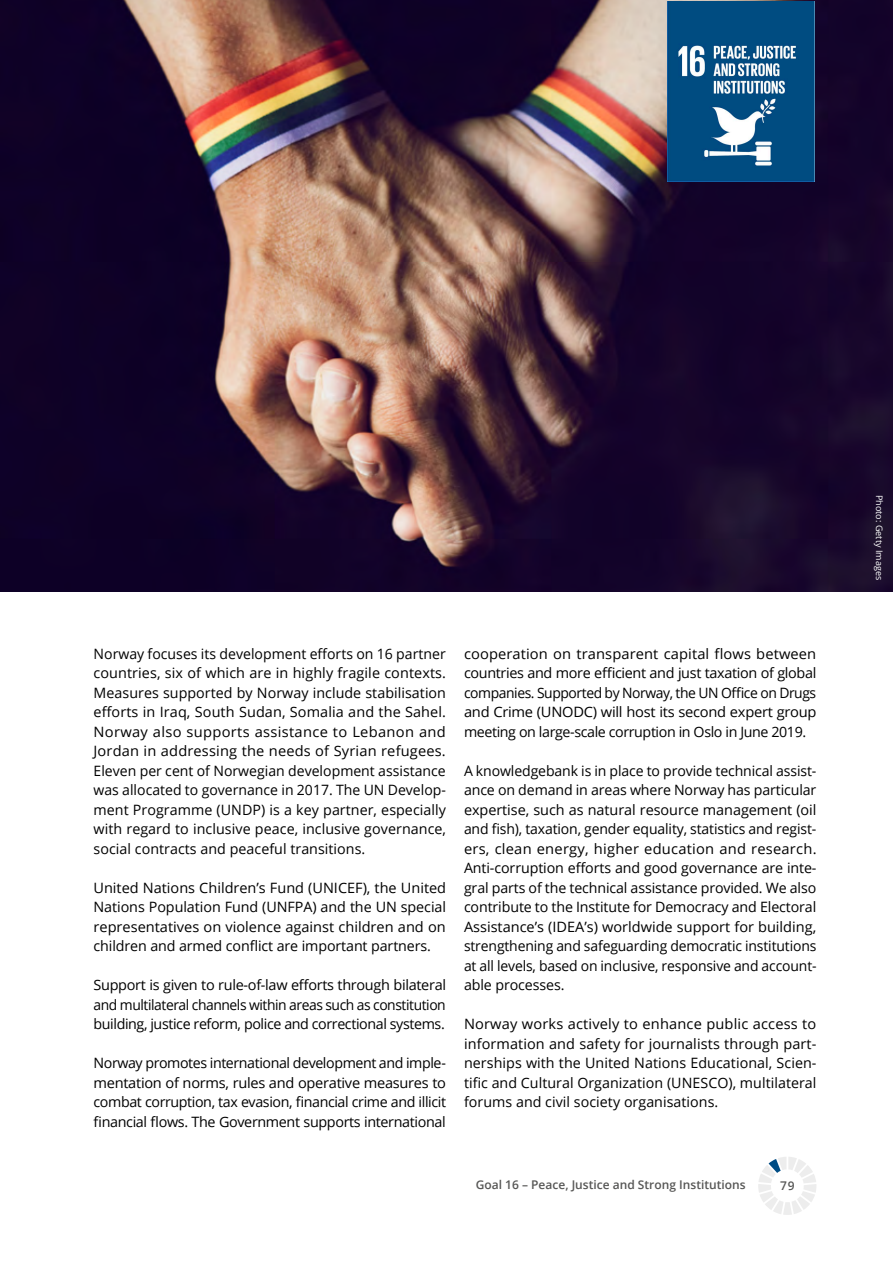
<style>
.page{position:relative;width:893px;height:1263px;background:#fff}
.page>*{position:absolute;margin:0;border:0;box-sizing:border-box;transform-origin:0 0}
.p_brød{font:14.25px/19.5px "Open Sans";letter-spacing:-.01em;color:#000;text-align:justify}
.t1{font:600 12px "Open Sans";color:#575756}
.t2{font:9px "Open Sans";letter-spacing:.005em;color:#fff}
</style>
<div class="page">
<img style="left:0;top:0;width:893px;height:591px">
<svg style="left:758px;top:1157px;width:58px;height:58px"></svg>
<img style="left:668px;top:1px;width:147px;height:180px">
<p class="p_brød" style="left:94px;top:643px;width:354px">Norway focuses its development efforts on 16 partner countries, six of which are in highly fragile contexts.<br>Measures supported by Norway include stabilisation efforts in Iraq, South Sudan, Somalia and the Sahel.<br>Norway also supports assistance to Lebanon and Jordan in addressing the needs of Syrian refugees.<br>Eleven per cent of Norwegian development assistance was allocated to governance in 2017. The UN Develop&shy;ment Programme (UNDP) is a key partner, especially with regard to inclusive peace, inclusive governance, social contracts and peaceful transitions.</p>
<p class="p_brød" style="left:94px;top:877px;width:354px">United Nations Children’s Fund (UNICEF), the United Nations Population Fund (UNFPA) and the UN special representatives on violence against children and on children and armed conflict are important partners.</p>
<p class="p_brød" style="left:94px;top:975px;width:354px">Support is given to rule-of-law efforts through bilateral and multilateral channels within areas such as constitution building, justice reform, police and correctional systems.</p>
<p class="p_brød" style="left:94px;top:1053px;width:354px">Norway promotes international development and imple&shy;mentation of norms, rules and operative measures to combat corruption, tax evasion, financial crime and illicit financial flows. The Government supports international</p>
<p class="p_brød" style="left:464px;top:643px;width:354px">cooperation on transparent capital flows between countries and more efficient and just taxation of global companies. Supported by Norway, the UN Office on Drugs and Crime (UNODC) will host its second expert group meeting on large-scale corruption in Oslo in June 2019.</p>
<p class="p_brød" style="left:464px;top:760px;width:354px">A knowledgebank is in place to provide technical assist&shy;ance on demand in areas where Norway has particular expertise, such as natural resource management (oil and fish), taxation, gender equality, statistics and regist&shy;ers, clean energy, higher education and research.<br>Anti-corruption efforts and good governance are inte&shy;gral parts of the technical assistance provided. We also contribute to the Institute for Democracy and Electoral Assistance’s (IDEA’s) worldwide support for building, strengthening and safeguarding democratic institutions at all levels, based on inclusive, responsive and account&shy;able processes.</p>
<p class="p_brød" style="left:464px;top:1014px;width:354px">Norway works actively to enhance public access to information and safety for journalists through part&shy;nerships with the United Nations Educational, Scien&shy;tific and Cultural Organization (UNESCO), multilateral forums and civil society organisations.</p>
<p class="t1" style="left:476px;top:1177px;width:271px">Goal 16 – Peace, Justice and Strong Institutions</p>
<p class="t1" style="left:780px;top:1178px;width:16px">79</p>
<p class="t2" style="left:886px;top:495px;width:87px;rotate:90deg">Photo: Getty Images</p>
</div>
